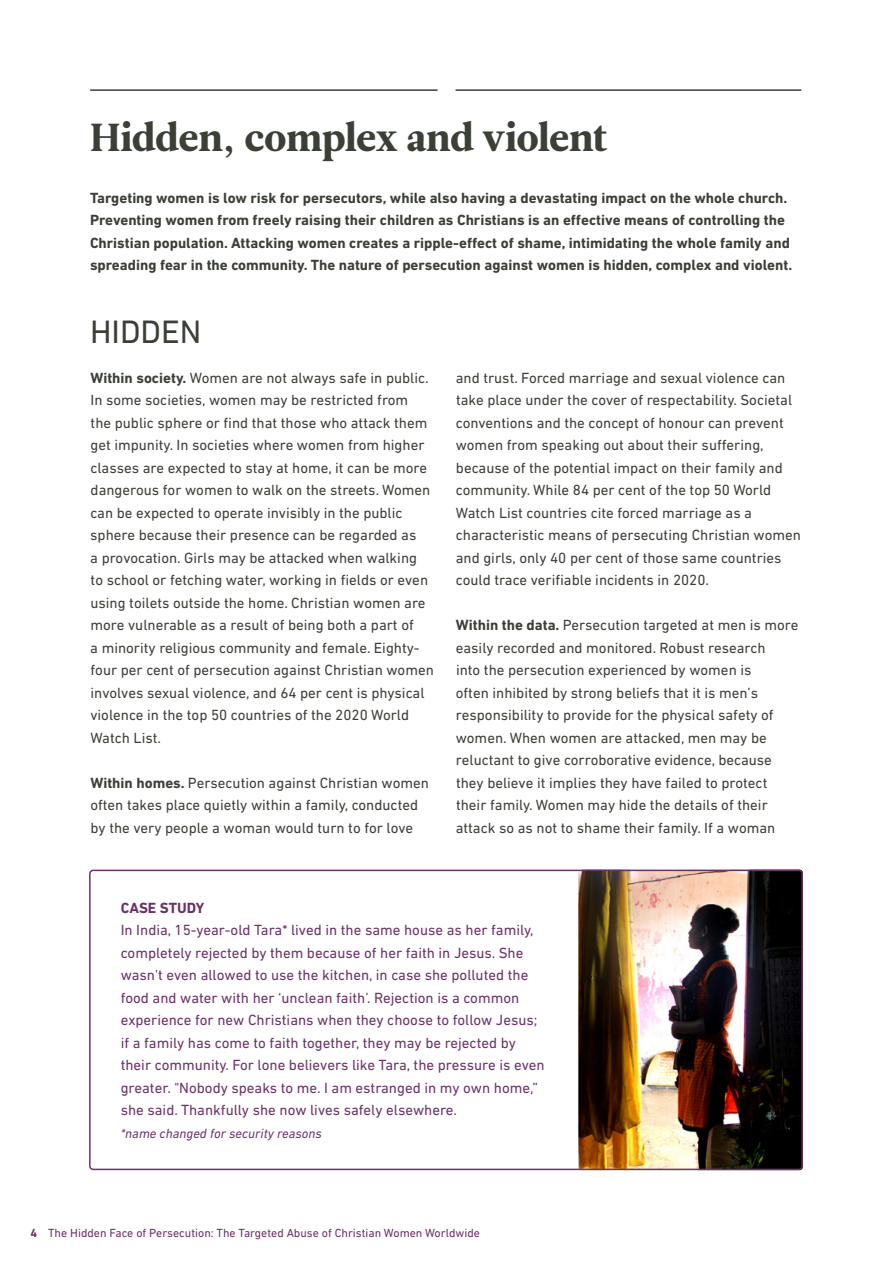
<style>
.page{position:relative;width:893px;height:1263px;background:#fff}
.page>*{position:absolute;margin:0;border:0;box-sizing:border-box;transform-origin:0 0}
.t1{font:39px "Leitura News Roman 4";color:#3b4037}
.t2{font:33px "DIN Next LT Pro";color:#3b4037}
.t3{font:15px/22.5px "DIN Next LT Pro";color:#3b4037}
.t4{font:15px/22.5px "DIN Next LT Pro";color:#6b3267}
.t5{font:700 15px/22.5px "DIN Next LT Pro";color:#3b4037}
.t6{font:700 15px "DIN Next LT Pro";color:#6b3267}
.t7{font:italic 13.5px "DIN Next LT Pro";color:#6b3267}
.t8{font:12px "DIN Next LT Pro";color:#6b3267}
.s1{font-weight:700}
</style>
<div class="page">
<img style="left:578px;top:870px;width:225px;height:300px">
<div style="left:89px;top:870px;width:714px;height:300px;border:2px solid #6b3267;border-radius:3px"></div>
<hr style="left:456px;top:89px;width:345px;height:2px;background:#3b4037">
<hr style="left:90px;top:89px;width:348px;height:2px;background:#3b4037">
<h1 class="t1" style="left:90px;top:114px;width:520px">Hidden, complex and violent</h1>
<p class="t5" style="left:90px;top:186px;width:704px">Targeting women is low risk for persecutors, while also having a devastating impact on the whole church.<br>Preventing women from freely raising their children as Christians is an effective means of controlling the Christian population. Attacking women creates a ripple-effect of shame, intimidating the whole family and spreading fear in the community. The nature of persecution against women is hidden, complex and violent.</p>
<h2 class="t2" style="left:90px;top:312px;width:113px">HIDDEN</h2>
<p class="t3" style="left:90px;top:366px;width:345px"><span class="s1">Within society.</span> Women are not always safe in public.<br>In some societies, women may be restricted from<br>the public sphere or find that those who attack them get impunity. In societies where women from higher classes are expected to stay at home, it can be more dangerous for women to walk on the streets. Women can be expected to operate invisibly in the public sphere because their presence can be regarded as<br>a provocation. Girls may be attacked when walking<br>to school or fetching water, working in fields or even using toilets outside the home. Christian women are more vulnerable as a result of being both a part of<br>a minority religious community and female. Eighty&shy;four per cent of persecution against Christian women involves sexual violence, and 64 per cent is physical violence in the top 50 countries of the 2020 World Watch List.</p>
<p class="t3" style="left:90px;top:771px;width:340px"><span class="s1">Within homes.</span> Persecution against Christian women often takes place quietly within a family, conducted by the very people a woman would turn to for love</p>
<p class="t3" style="left:456px;top:366px;width:347px">and trust. Forced marriage and sexual violence can take place under the cover of respectability. Societal conventions and the concept of honour can prevent women from speaking out about their suffering, because of the potential impact on their family and community. While 84 per cent of the top 50 World Watch List countries cite forced marriage as a characteristic means of persecuting Christian women and girls, only 40 per cent of those same countries could trace verifiable incidents in 2020.</p>
<p class="t3" style="left:456px;top:613px;width:344px"><span class="s1">Within the data.</span> Persecution targeted at men is more easily recorded and monitored. Robust research<br>into the persecution experienced by women is<br>often inhibited by strong beliefs that it is men’s responsibility to provide for the physical safety of women. When women are attacked, men may be reluctant to give corroborative evidence, because they believe it implies they have failed to protect their family. Women may hide the details of their attack so as not to shame their family. If a woman</p>
<p class="t6" style="left:121px;top:899px;width:85px">CASE STUDY</p>
<p class="t4" style="left:121px;top:919px;width:425px">In India, 15-year-old Tara* lived in the same house as her family, completely rejected by them because of her faith in Jesus. She wasn't even allowed to use the kitchen, in case she polluted the food and water with her ‘unclean faith’. Rejection is a common experience for new Christians when they choose to follow Jesus; if a family has come to faith together, they may be rejected by their community. For lone believers like Tara, the pressure is even greater. "Nobody speaks to me. I am estranged in my own home,” she said. Thankfully she now lives safely elsewhere.</p>
<p class="t7" style="left:121px;top:1125px;width:203px">*name changed for security reasons</p>
<p class="t8" style="left:30px;top:1226px;width:451px"><span class="s1">4</span> The Hidden Face of Persecution: The Targeted Abuse of Christian Women Worldwide</p>
</div>
